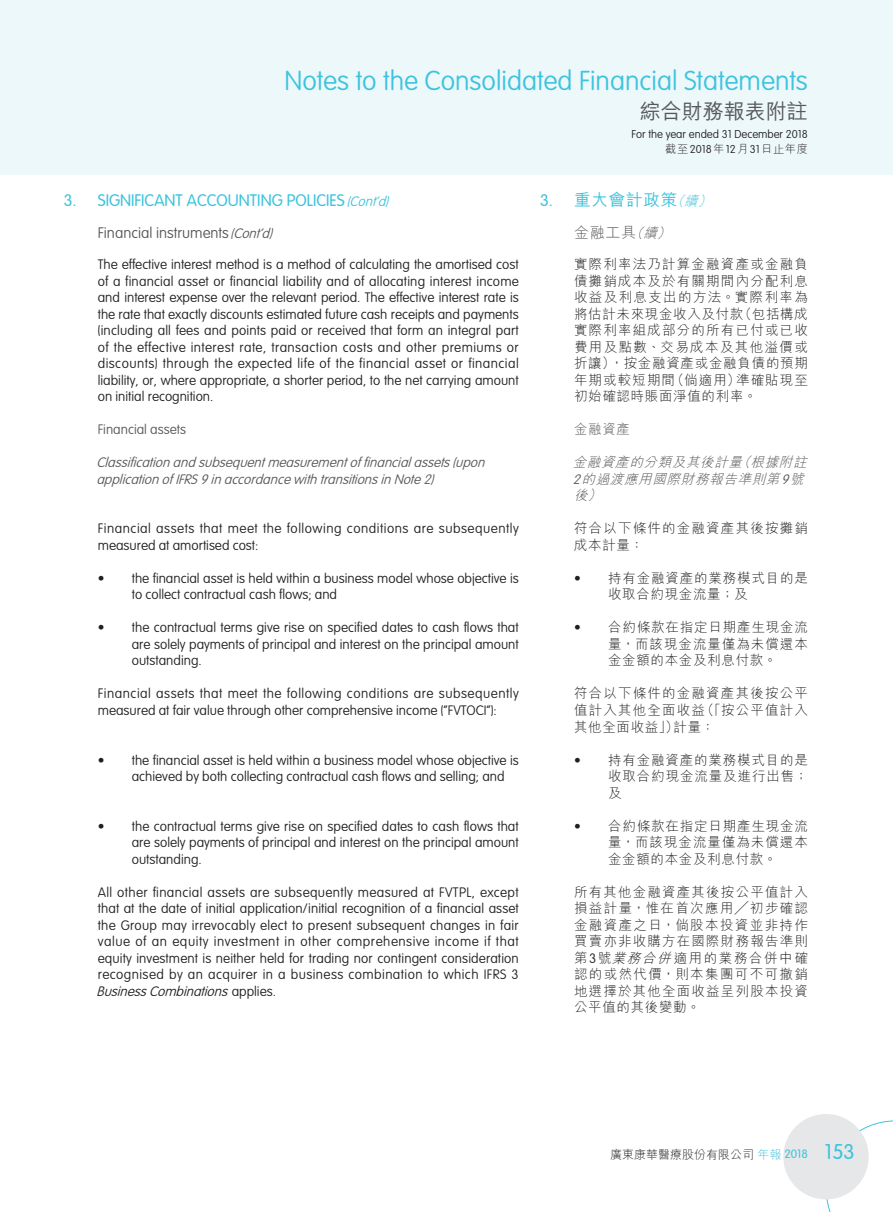
<style>
.page{position:relative;width:893px;height:1212px;background:#fff}
.page>*{position:absolute;margin:0;border:0;box-sizing:border-box;transform-origin:0 0}
.t1{font:100 27px "VAG Rounded Std";color:#3dc3de}
.t2{font:21px "M Hei HK Medium E Ten B5 H";color:#57585a}
.t3{font:300 16.5px "VAG Rounded Std";color:#3dc3de}
.t4{font:16.5px "M Hei HK Medium E Ten B5 H";letter-spacing:.05em;color:#3dc3de}
.t5{font:100 15px "VAG Rounded Std";color:#57585a}
.t6{font:15px "M Hei HK Light E Ten B5 H";color:#57585a}
.t7{font:100 13.5px/16.5px "VAG Rounded Std";color:#231f20;text-align:justify}
.t8{font:13.5px/16.5px "M Hei HK Light E Ten B5 H";letter-spacing:.065em;color:#231f20;text-align:justify}
.t9{font:100 13.5px/16.5px "VAG Rounded Std";letter-spacing:.035em;color:#231f20}
.t10{font:italic 100 13.5px/16.5px "VAG Rounded Std";color:#57585a}
.t11{font:italic 13.5px/16.5px "M Hei HK Light E Ten B5 H";color:#57585a}
.t12{font:13.5px/16.5px "M Hei HK Light E Ten B5 H";letter-spacing:.09em;color:#231f20}
.t13{font:100 13.5px "VAG Rounded Std";color:#57585a}
.t14{font:13.5px "M Hei HK Light E Ten B5 H";color:#57585a}
.t15{font:12px "M Hei HK Light E Ten B5 H";color:#231f20}
.t16{font:100 11.25px "VAG Rounded Std";color:#231f20}
.t17{font:11.25px "M Hei HK Light E Ten B5 H";letter-spacing:.05em;color:#231f20}
.s1{font-weight:100;font-style:italic;font-size:13.5px}
.s2{font-style:italic;font-size:13.5px}
.s3{font-style:italic}
.s4{font-family:"VAG Rounded Std";font-weight:100}
.s5{font-family:"VAG Rounded Std";font-weight:300}
.s6{font-family:"M Hei HK Light E Ten B5 H";font-style:italic;font-size:13.5px}
.s7{color:#3dc3de}
.s8{font-family:"VAG Rounded Std";font-weight:300;color:#3dc3de}
.s9{font-family:"VAG Rounded Std";font-weight:300;font-size:21px;color:#3dc3de}
</style>
<div class="page">
<div style="left:0;top:0;width:893px;height:174px;background:#edf8fb"></div>
<svg style="left:826px;top:1120px;width:67px;height:92px"></svg>
<div style="left:783px;top:1114px;width:86px;height:85px;background:#e6e7e9;border-radius:50%"></div>
<h1 class="t1" style="left:284px;top:69px;width:525px">Notes to the Consolidated Financial Statements</h1>
<h2 class="t2" style="left:640px;top:103px;width:169px">綜合財務報表附註</h2>
<p class="t3" style="left:64px;top:193px;width:329px">3. SIGNIFICANT ACCOUNTING POLICIES <span class="s1">(Cont’d)</span></p>
<p class="t5" style="left:98px;top:226px;width:179px">Financial instruments <span class="s2">(Cont’d)</span></p>
<p class="t7" style="left:98px;top:257px;width:422px">The effective interest method is a method of calculating the amortised cost of a financial asset or financial liability and of allocating interest income and interest expense over the relevant period. The effective interest rate is the rate that exactly discounts estimated future cash receipts and payments (including all fees and points paid or received that form an integral part of the effective interest rate, transaction costs and other premiums or discounts) through the expected life of the financial asset or financial liability, or, where appropriate, a shorter period, to the net carrying amount on initial recognition.</p>
<p class="t13" style="left:98px;top:424px;width:90px">Financial assets</p>
<p class="t10" style="left:96px;top:455px;width:393px">Classification and subsequentmeasurementof financialassets(upon application of IFRS9 in accordance with transitionsin Note 2)</p>
<p class="t9" style="left:98px;top:521px;width:422px">Financial assets that meet the following conditions are subsequently measured at amortised cost:</p>
<p class="t7" style="left:132px;top:571px;width:388px;text-indent:-34px">• the financial asset is held within a business model whose objective is to collect contractual cash flows; and</p>
<p class="t7" style="left:132px;top:620px;width:388px;text-indent:-34px">• the contractual terms give rise on specified dates to cash flows that are solely payments of principal and interest on the principal amount outstanding.</p>
<p class="t9" style="left:98px;top:686px;width:422px">Financial assets that meet the following conditions are subsequently measured at fair value through other comprehensive income (“FVTOCI”):</p>
<p class="t7" style="left:132px;top:752px;width:388px;text-indent:-34px">• the financial asset is held within a business model whose objective is achieved by both collecting contractual cash flows and selling; and</p>
<p class="t7" style="left:132px;top:818px;width:388px;text-indent:-34px">• the contractual terms give rise on specified dates to cash flows that are solely payments of principal and interest on the principal amount outstanding.</p>
<p class="t7" style="left:96px;top:884px;width:424px">All other financial assets are subsequently measured at FVTPL, except that at the date of initial application/initial recognition of a financial asset the Group may irrevocably elect to present subsequent changes in fair value of an equity investment in other comprehensive income if that equity investment is neither held for trading nor contingent consideration recognised by an acquirer in a business combination to which IFRS 3<br><span class="s3">BusinessCombinations</span> a p p l i e s .</p>
<p class="t16" style="left:632px;top:129px;width:178px">For the year ended 31 December 2018</p>
<p class="t17" style="left:665px;top:144px;width:144px">截至<span class="s4">2018</span>年<span class="s4">12</span>月<span class="s4">31</span>日止年度</p>
<p class="t4" style="left:540px;top:194px;width:176px"><span class="s5">3.</span> 重大會計政策<span class="s6">（續）</span></p>
<p class="t6" style="left:574px;top:226px;width:101px">金融工具<span class="s2">（續）</span></p>
<p class="t8" style="left:574px;top:258px;width:235px">實際利率法乃計算金融資產或金融負債攤銷成本及於有關期間內分配利息收益及利息支出的方法。實際利率為將估計未來現金收入及付款（包括構成實際利率組成部分的所有已付或已收費用及點數、交易成本及其他溢價或折讓），按金融資產或金融負債的預期年期或較短期間（倘適用）準確貼現至初始確認時賬面淨值的利率。</p>
<p class="t14" style="left:574px;top:424px;width:58px">金融資產</p>
<p class="t11" style="left:573px;top:456px;width:238px">金融資產的分類及其後計量（根據附註<br><span class="s4">2</span>的過渡應用國際財務報告準則第<span class="s4">9</span>號後）</p>
<p class="t12" style="left:574px;top:522px;width:235px">符合以下條件的金融資產其後按攤銷成本計量：</p>
<p class="t8" style="left:608px;top:571px;width:201px;text-indent:-34px"><span class="s4">•</span> 持有金融資產的業務模式目的是收取合約現金流量；及</p>
<p class="t8" style="left:608px;top:621px;width:201px;text-indent:-34px"><span class="s4">•</span> 合約條款在指定日期產生現金流量，而該現金流量僅為未償還本金金額的本金及利息付款。</p>
<p class="t8" style="left:574px;top:687px;width:235px">符合以下條件的金融資產其後按公平值計入其他全面收益（「按公平值計入其他全面收益」）計量：</p>
<p class="t8" style="left:608px;top:753px;width:201px;text-indent:-34px"><span class="s4">•</span> 持有金融資產的業務模式目的是收取合約現金流量及進行出售；及</p>
<p class="t8" style="left:608px;top:819px;width:201px;text-indent:-34px"><span class="s4">•</span> 合約條款在指定日期產生現金流量，而該現金流量僅為未償還本金金額的本金及利息付款。</p>
<p class="t8" style="left:574px;top:885px;width:235px">所有其他金融資產其後按公平值計入損益計量，惟在首次應用╱初步確認金融資產之日，倘股本投資並非持作買賣亦非收購方在國際財務報告準則第<span class="s4">3</span>號<span class="s3">業務合併</span>適用的業務合併中確認的或然代價，則本集團可不可撤銷地選擇於其他全面收益呈列股本投資公平值的其後變動。</p>
<p class="t15" style="left:610px;top:1149px;width:246px">廣東康華醫療股份有限公司 <span class="s7">年報</span> <span class="s8">2018</span> <span class="s9">153</span></p>
</div>
